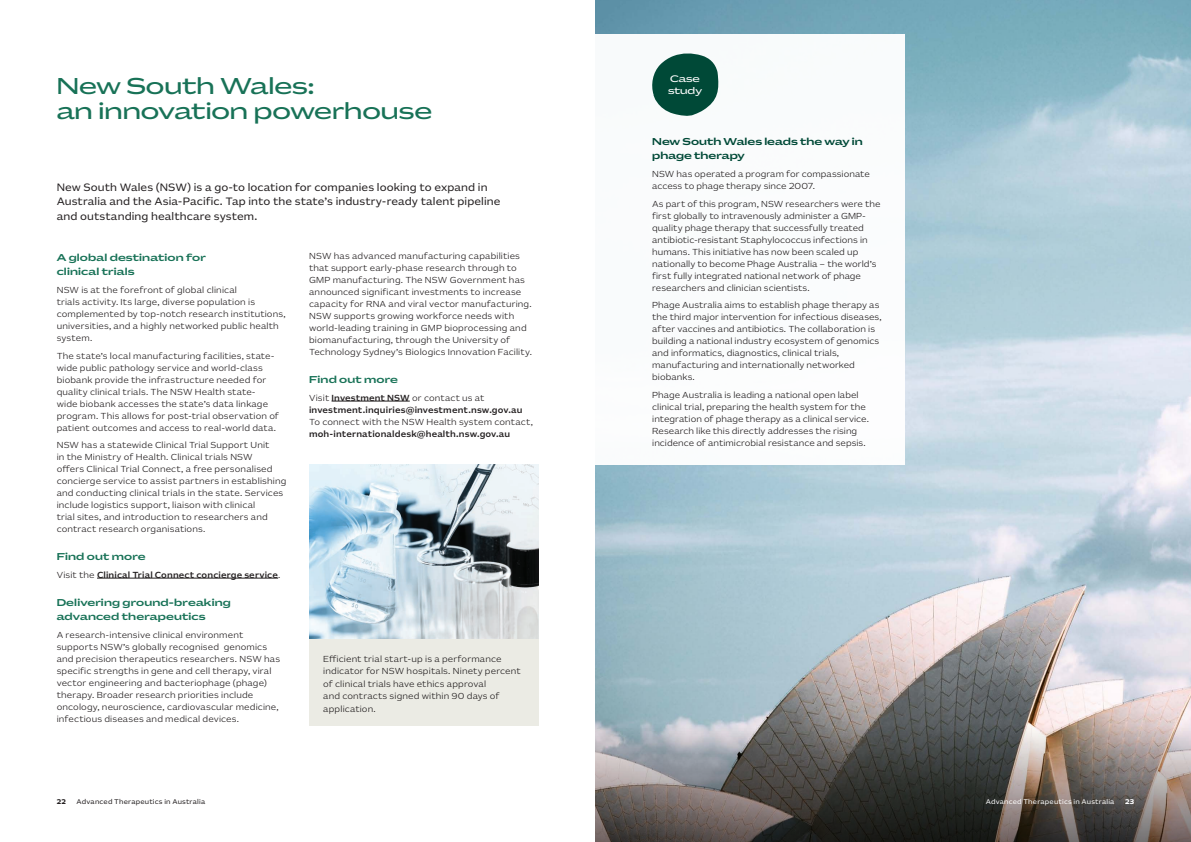
<style>
.page{position:relative;width:1191px;height:842px;background:#fff}
.page>*{position:absolute;margin:0;border:0;box-sizing:border-box;transform-origin:0 0}
._0_Title{font:23px/25px "AU Sans BETA Display";color:#187257}
._2_Intro_-_space_aft{font:11px/14.9px "AU Sans BETA Text";letter-spacing:.005em;color:#231f20}
._3_Subheading_Mid_Gr{font:500 10px/14px "AU Sans BETA Display";letter-spacing:.015em;color:#187257}
._6_Case_study_headin{font:500 10px/14px "AU Sans BETA Display";color:#004937}
.t1{font:9.5px/12.4px "AU Sans BETA Display";letter-spacing:-.005em;color:#fff}
._4_Body_copy{font:300 9px/12px "AU Sans BETA Text";letter-spacing:.015em;color:#231f20}
._3_Small_Subheaing_D{font:300 9px/12px "AU Sans BETA Text";letter-spacing:.005em;color:#231f20}
._4_Body_copy-2{font:500 9px/12px "AU Sans BETA Text";letter-spacing:.015em;color:#231f20}
.t2{font:7px "AU Sans BETA Text";letter-spacing:.025em;color:#231f20}
.Folio_R{font:7px "AU Sans BETA Text";letter-spacing:.025em;color:#fff}
.t3{font:700 7px "AU Sans BETA Text";color:#231f20}
.Page_No_R{font:700 7px "AU Sans BETA Text";color:#fff}
.s1{font-weight:300}
</style>
<div class="page">
<img style="left:309px;top:465px;width:230px;height:174px">
<img style="left:595px;top:0;width:596px;height:726px">
<div style="left:309px;top:639px;width:230px;height:87px;background:#ebebe4"></div>
<hr style="left:97px;top:578px;width:181px;height:1px;background:#231f20">
<hr style="left:331px;top:401px;width:79px;height:1px;background:#231f20">
<div style="left:595px;top:34px;width:309px;height:431px;background:#fff"></div>
<svg style="left:652px;top:53px;width:67px;height:63px"></svg>
<svg style="left:595px;top:726px;width:596px;height:116px;background:#65605d"></svg>
<p class="_0_Title" style="left:57px;top:74px;width:377px">New South Wales:<br>an innovation powerhouse</p>
<p class="_2_Intro_-_space_aft" style="left:57px;top:180px;width:445px">New South Wales (NSW) is a go-to location for companies looking to expand in<br>Australia and the Asia-Pacific. Tap into the state’s industry-ready talent pipeline and outstanding healthcare system.</p>
<p class="_3_Subheading_Mid_Gr" style="left:57px;top:251px;width:151px">A global destination for clinical trials</p>
<p class="_4_Body_copy" style="left:57px;top:284px;width:230px">NSW is at the forefront of global clinical<br>trials activity. Its large, diverse population is complemented by top-notch research institutions, universities, and a highly networked public health system.</p>
<p class="_4_Body_copy" style="left:57px;top:350px;width:224px">The state’s local manufacturing facilities, state&shy;wide public pathology service and world-class biobank provide the infrastructure needed for quality clinical trials. The NSW Health state-<br>wide biobank accesses the state’s data linkage program. This allows for post-trial observation of patient outcomes and access to real-world data.</p>
<p class="_4_Body_copy" style="left:57px;top:439px;width:231px">NSW has a statewide Clinical Trial Support Unit<br>in the Ministry of Health. Clinical trials NSW<br>offers Clinical Trial Connect, a free personalised concierge service to assist partners in establishing and conducting clinical trials in the state. Services include logistics support, liaison with clinical<br>trial sites, and introduction to researchers and contract research organisations.</p>
<p class="_3_Subheading_Mid_Gr" style="left:57px;top:550px;width:90px">Find out more</p>
<p class="_4_Body_copy-2" style="left:57px;top:569px;width:225px"><span class="s1">Visit the</span> Clinical Trial Connect concierge service<span class="s1">.</span></p>
<p class="_3_Subheading_Mid_Gr" style="left:57px;top:596px;width:176px">Delivering ground-breaking advanced therapeutics</p>
<p class="_4_Body_copy" style="left:57px;top:629px;width:225px">A research-intensive clinical environment supports NSW’s globally recognised genomics and precision therapeutics researchers. NSW has specific strengths in gene and cell therapy, viral vector engineering and bacteriophage (phage) therapy. Broader research priorities include oncology, neuroscience, cardiovascular medicine, infectious diseases and medical devices.</p>
<p class="_4_Body_copy" style="left:309px;top:250px;width:224px">NSW has advanced manufacturing capabilities that support early-phase research through to GMP manufacturing. The NSW Government has announced significant investments to increase capacity for RNA and viral vector manufacturing.<br>NSW supports growing workforce needs with world-leading training in GMP bioprocessing and biomanufacturing, through the University of Technology Sydney’s Biologics Innovation Facility.</p>
<p class="_3_Subheading_Mid_Gr" style="left:309px;top:373px;width:90px">Find out more</p>
<p class="_4_Body_copy-2" style="left:309px;top:392px;width:225px"><span class="s1">Visit</span> Investment NSW <span class="s1">or contact us at </span>investment.inquiries@investment.nsw.gov.au <span class="s1">To connect with the NSW Health system contact, </span>moh-internationaldesk@health.nsw.gov.au</p>
<p class="_4_Body_copy" style="left:323px;top:653px;width:199px;line-height:12.5px">Efficient trial start-up is a performance indicator for NSW hospitals. Ninety percent of clinical trials have ethics approval<br>and contracts signed within 90 days of application.</p>
<p class="t1" style="left:668px;top:73px;width:36px">Case study</p>
<p class="_6_Case_study_headin" style="left:652px;top:135px;width:212px">New South Wales leads the way in phage therapy</p>
<p class="_3_Small_Subheaing_D" style="left:652px;top:168px;width:219px">NSW has operated a program for compassionate access to phage therapy since 2007.</p>
<p class="_3_Small_Subheaing_D" style="left:652px;top:198px;width:230px">As part of this program, NSW researchers were the first globally to intravenously administer a GMP&shy;quality phage therapy that successfully treated antibiotic-resistant Staphylococcus infections in humans. This initiative has now been scaled up nationally to become Phage Australia – the world’s first fully integrated national network of phage researchers and clinician scientists.</p>
<p class="_3_Small_Subheaing_D" style="left:652px;top:300px;width:231px">Phage Australia aims to establish phage therapy as the third major intervention for infectious diseases, after vaccines and antibiotics. The collaboration is building a national industry ecosystem of genomics and informatics, diagnostics, clinical trials, manufacturing and internationally networked biobanks.</p>
<p class="_3_Small_Subheaing_D" style="left:652px;top:389px;width:218px">Phage Australia is leading a national open label clinical trial, preparing the health system for the integration of phage therapy as a clinical service.<br>Research like this directly addresses the rising incidence of antimicrobial resistance and sepsis.</p>
<p class="t3" style="left:57px;top:798px;width:11px">22</p>
<p class="t2" style="left:77px;top:798px;width:130px">Advanced Therapeutics in Australia</p>
<p class="Folio_R" style="left:985px;top:798px;width:130px">Advanced Therapeutics in Australia</p>
<p class="Page_No_R" style="left:1125px;top:798px;width:11px">23</p>
</div>
